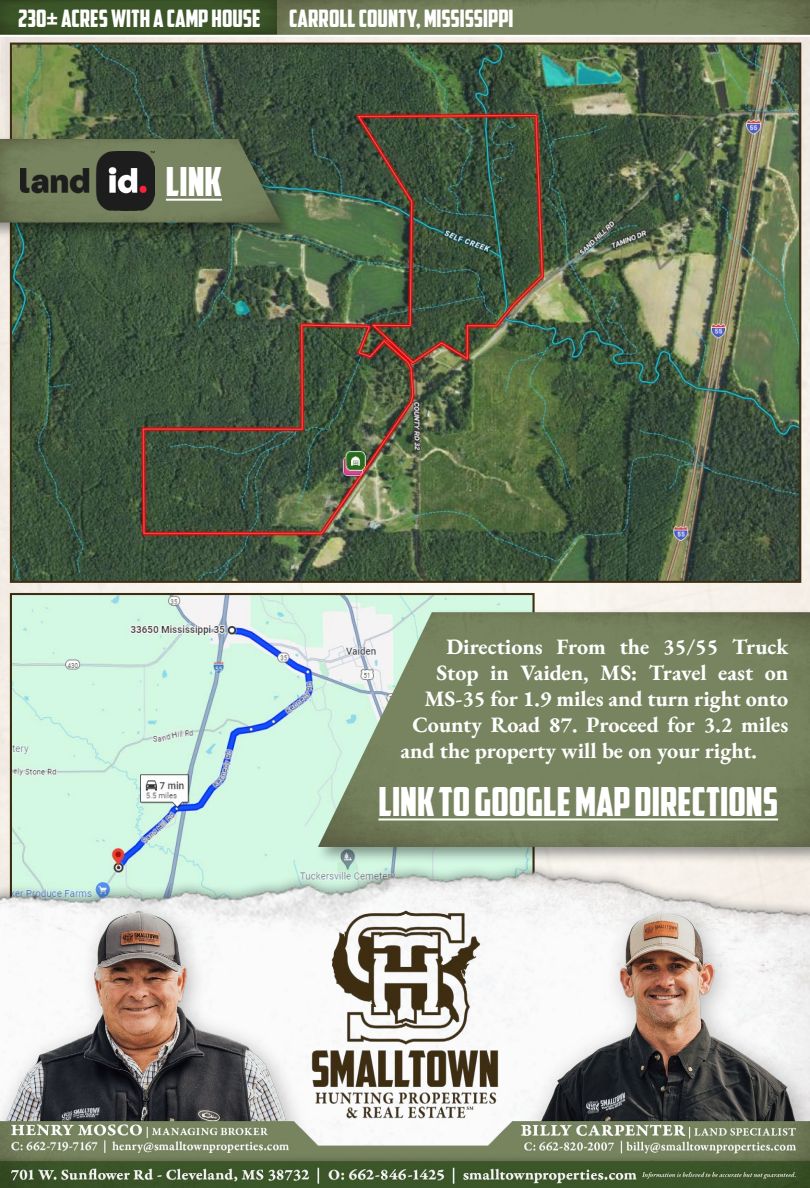
<style>
.page{position:relative;width:810px;height:1188px;background:#fff}
.page>*{position:absolute;margin:0;border:0;box-sizing:border-box;transform-origin:0 0}
.t1{font:40px "American Captain";color:#fff}
.t2{font:24px "American Captain";color:#fff}
.t3{font:22px "EB Garamond";color:#fff}
</style>
<div class="page">
<img style="left:0;top:37px;width:810px;height:785px">
<img style="left:277px;top:0;width:533px;height:35px">
<div style="left:0;top:0;width:277px;height:35px;background:#3c5629"></div>
<img style="left:13px;top:46px;width:785px;height:534px">
<img style="left:13px;top:596px;width:519px;height:226px">
<div style="left:0;top:135px;width:297px;height:105px;background:#000;opacity:.39"></div>
<img style="left:0;top:139px;width:281px;height:83px">
<div style="left:315px;top:608px;width:495px;height:256px;background:#000;opacity:.39"></div>
<img style="left:318px;top:612px;width:492px;height:210px">
<hr style="left:166px;top:199px;width:56px;height:2px;background:#fff">
<hr style="left:379px;top:819px;width:399px;height:2px;background:#fff">
<img style="left:20px;top:152px;width:135px;height:58px">
<img style="left:0;top:822px;width:810px;height:78px">
<img style="left:0;top:900px;width:810px;height:288px">
<p class="t2" style="left:18px;top:4px;width:497px">230± ACRES WITH A CAMP HOUSE CARROLL COUNTY, MISSISSIPPI</p>
<h1 class="t1" style="left:166px;top:157px;width:57px">LINK</h1>
<p class="t3" style="left:446px;top:633px;width:343px">Directions From the 35/55 Truck</p>
<p class="t3" style="left:436px;top:659px;width:353px">Stop in Vaiden, MS: Travel east on</p>
<p class="t3" style="left:424px;top:685px;width:365px">MS-35 for 1.9 miles and turn right onto</p>
<p class="t3" style="left:412px;top:711px;width:377px">County Road 87. Proceed for 3.2 miles</p>
<p class="t3" style="left:400px;top:737px;width:358px">and the property will be on your right.</p>
<h1 class="t1" style="left:379px;top:777px;width:401px">LINK TO GOOGLE MAP DIRECTIONS</h1>
</div>
